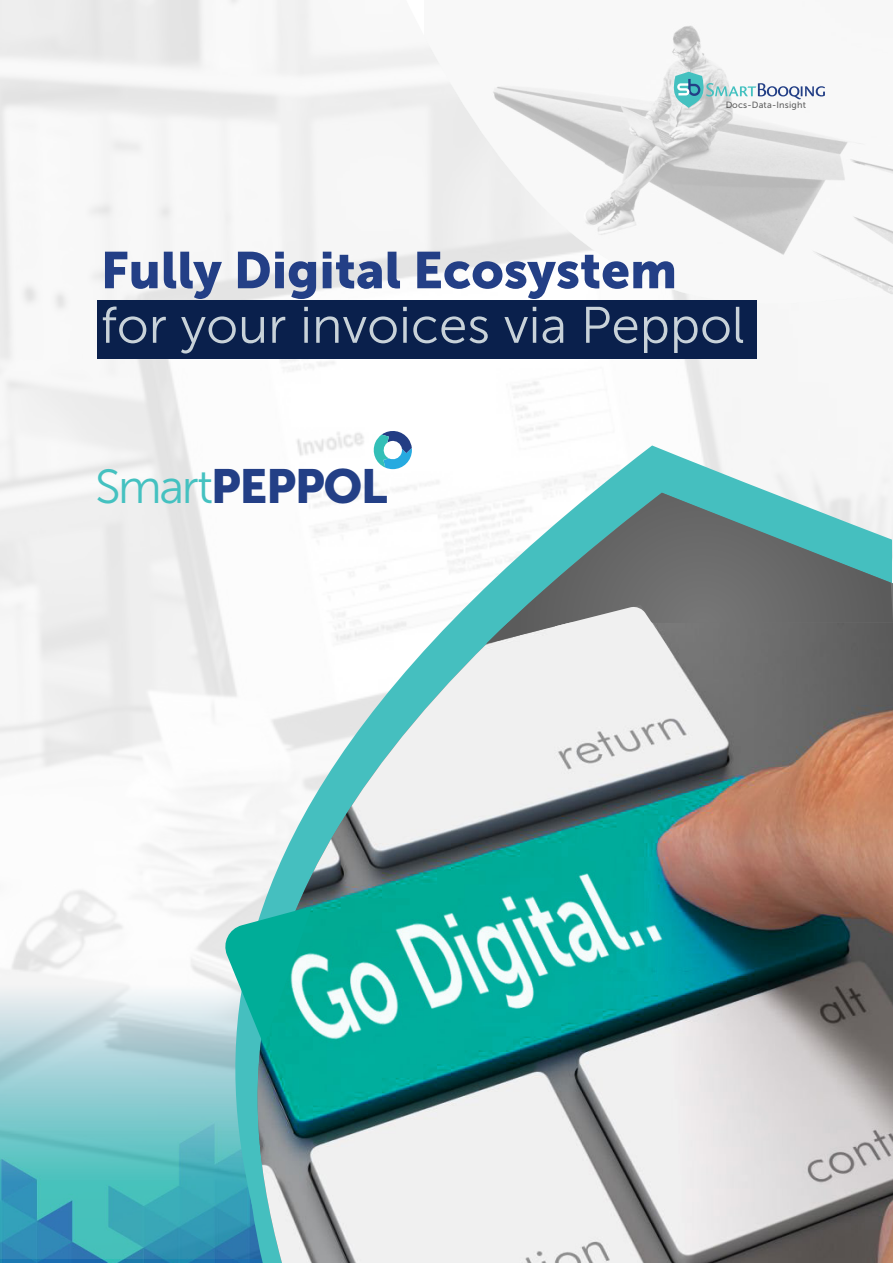
<style>
.page{position:relative;width:893px;height:1263px;background:#fff}
.page>*{position:absolute;margin:0;border:0;box-sizing:border-box;transform-origin:0 0}
.t1{font:51.15px "Museo Sans 300";color:rgb(230 238 239/.87)}
.t2{font:51.15px "Museo Sans 900";color:#233f86}
.t3{font:47.7px "Museo Sans 900";letter-spacing:-.03em;color:#233f86}
.t4{font:9px "Museo Sans 500";letter-spacing:.02em;color:#000}
.s1{font-family:"Museo Sans 300";color:#44c1c0}
</style>
<div class="page">
<img style="left:0;top:0;width:719px;height:1259px">
<svg style="left:400px;top:0;width:319px;height:405px"></svg>
<img style="left:425px;top:0;width:468px;height:304px">
<svg style="left:19px;top:495px;width:216px;height:768px"></svg>
<div style="left:98px;top:300px;width:659px;height:59px;background:#0a204c"></div>
<svg style="left:235px;top:445px;width:656px;height:177px"></svg>
<svg style="left:258px;top:493px;width:228px;height:129px"></svg>
<img style="left:227px;top:622px;width:666px;height:641px">
<svg style="left:486px;top:493px;width:407px;height:151px;background:#739494"></svg>
<svg style="left:555px;top:606px;width:120px;height:54px"></svg>
<svg style="left:222px;top:906px;width:90px;height:140px;background:#3fbdb0"></svg>
<svg style="left:674px;top:72px;width:151px;height:37px"></svg>
<svg style="left:371px;top:428px;width:41px;height:41px"></svg>
<p class="t4" style="left:725px;top:100px;width:82px">Docs-Data-Insight</p>
<p class="t2" style="left:101px;top:241px;width:578px">Fully Digital Ecosystem</p>
<p class="t1" style="left:101px;top:298px;width:645px">for your invoices via Peppol</p>
<p class="t3" style="left:95px;top:459px;width:294px"><span class="s1">Smart</span>PEPPOL</p>
</div>
